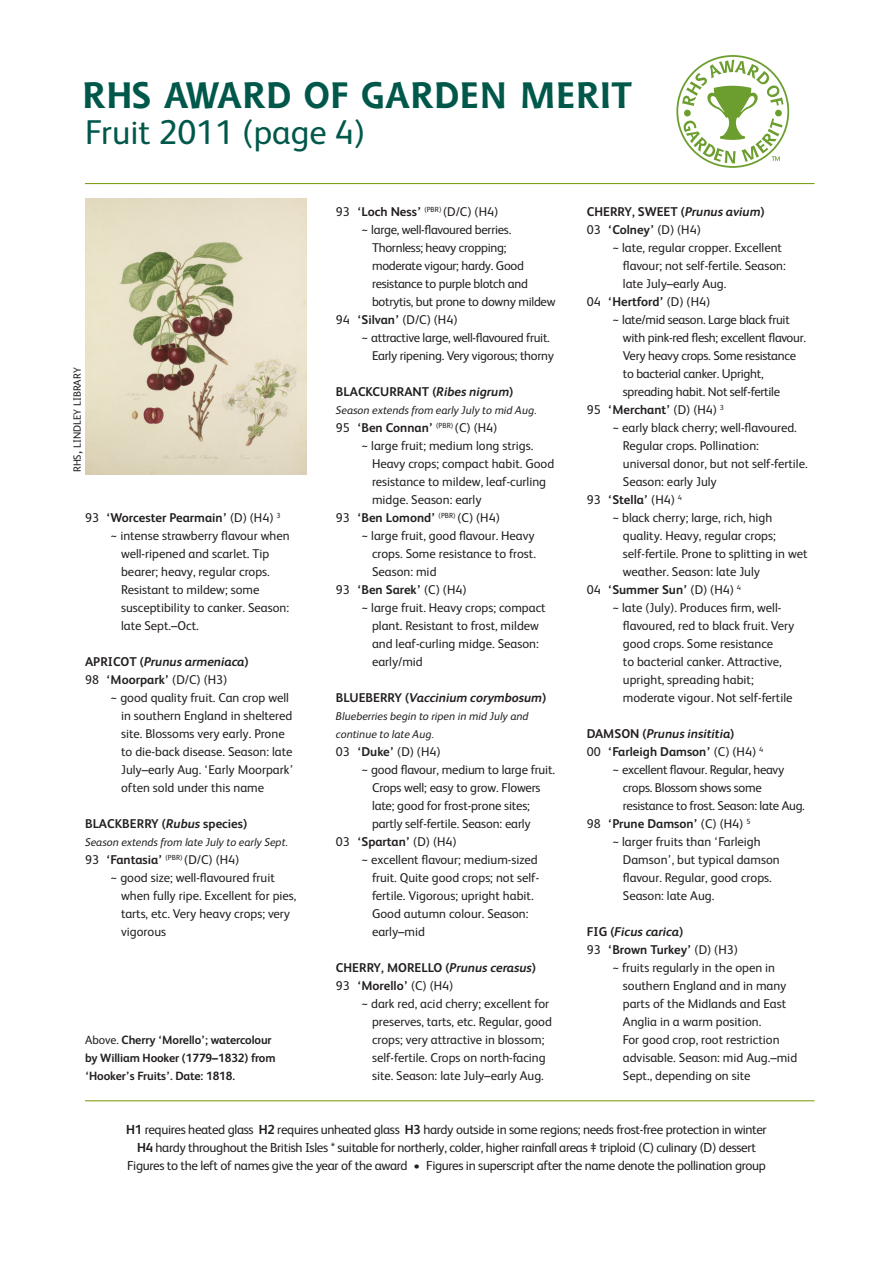
<style>
.page{position:relative;width:893px;height:1263px;background:#fff}
.page>*{position:absolute;margin:0;border:0;box-sizing:border-box;transform-origin:0 0}
.t1{font:700 36px "Shannon Std";color:#00584a}
.t2{font:34.5px "FS Albert";color:#00584a}
.t3{font:13.2px/18px "FS Albert";letter-spacing:-.025em;color:#231f20;text-align:center}
.AGMnoteFruit{font:12.75px/18px "FS Albert";color:#231f20}
.AGMnoteFruit-2{font:12.75px/18px "FS Albert";letter-spacing:-.02em;color:#231f20}
.AGMmainFruit{font:700 12.75px "FS Albert";color:#231f20}
.AGMmainFruit-2{font:12.75px "FS Albert";color:#231f20}
.AGMgenus{font:700 12.75px "FS Albert";color:#231f20}
.AGMgenus-2{font:italic 700 12.75px "FS Albert";color:#231f20}
.agmFCaption{font:700 12px/18px "FS Albert";letter-spacing:-.01em;color:#231f20}
.AGMGenusNote{font:italic 11.25px/18px "FS Albert";color:#231f20}
.t4{font:10.5px "FS Albert";color:#231f20}
.s1{font-size:15px}
.s2{font-weight:400}
.s3{font-style:normal}
.s4{font-weight:700}
.s5{font-style:italic}
</style>
<div class="page">
<hr style="left:85px;top:1100px;width:729px;height:1px;background:#739600">
<hr style="left:85px;top:183px;width:729px;height:1px;background:#739600">
<svg style="left:676px;top:55px;width:113px;height:113px"></svg>
<img style="left:85px;top:198px;width:221px;height:277px">
<h1 class="t1" style="left:82px;top:73px;width:552px">RHS AWARD OF GARDEN MERIT</h1>
<h2 class="t2" style="left:85px;top:112px;width:281px">Fruit 2011 (page 4)</h2>
<p class="t4" style="left:71px;top:472px;width:106px;rotate:-90deg">rhs<span class="s1">,</span> lindley library</p>
<p class="AGMmainFruit" style="left:85px;top:510px;width:197px"><span class="s2">93</span> ‘Worcester Pearmain’ <span class="s2">(D) (H4)</span> <sup>3</sup></p>
<p class="AGMnoteFruit" style="left:121px;top:527px;width:170px;text-indent:-11px">~ intense strawberry flavour when well-ripened and scarlet. Tip bearer; heavy, regular crops.<br>Resistant to mildew; some susceptibility to canker. Season: late Sept.–Oct.</p>
<p class="AGMgenus-2" style="left:85px;top:654px;width:165px"><span class="s3">APRICOT (</span>Prunus armeniaca<span class="s3">)</span></p>
<p class="AGMmainFruit-2" style="left:85px;top:672px;width:144px">98 <span class="s4">‘Moorpark’</span> (D/C) (H3)</p>
<p class="AGMnoteFruit" style="left:121px;top:689px;width:174px;text-indent:-11px">~ good quality fruit. Can crop well in southern England in sheltered site. Blossoms very early. Prone to die-back disease. Season: late<br>July–early Aug. ‘Early Moorpark’ often sold under this name</p>
<p class="AGMgenus" style="left:85px;top:816px;width:164px">BLACKBERRY (<span class="s5">Rubus</span> species)</p>
<p class="AGMGenusNote" style="left:85px;top:833px;width:204px">Season extends from late July to early Sept.</p>
<p class="AGMmainFruit-2" style="left:85px;top:852px;width:156px">93 <span class="s4">‘Fantasia’</span> <sup>(PBR)</sup> (D/C) (H4)</p>
<p class="AGMnoteFruit" style="left:121px;top:869px;width:177px;text-indent:-11px">~ good size; well-flavoured fruit when fully ripe. Excellent for pies, tarts, etc. Very heavy crops; very vigorous</p>
<p class="agmFCaption" style="left:85px;top:1031px;width:192px"><span class="s2">Above.</span> Cherry ‘Morello’; watercolour by William Hooker (1779–1832) from ‘Hooker’s Fruits’. Date: 1818.</p>
<p class="AGMmainFruit-2" style="left:336px;top:204px;width:164px">93 <span class="s4">‘Loch Ness’</span> <sup>(PBR)</sup> (D/C) (H4)</p>
<p class="AGMnoteFruit-2" style="left:372px;top:221px;width:185px;text-indent:-11px">~ large, well-flavoured berries.<br>Thornless; heavy cropping; moderate vigour; hardy. Good resistance to purple blotch and botrytis, but prone to downy mildew</p>
<p class="AGMmainFruit-2" style="left:336px;top:312px;width:123px">94 <span class="s4">‘Silvan’</span> (D/C) (H4)</p>
<p class="AGMnoteFruit-2" style="left:372px;top:329px;width:183px;text-indent:-11px">~ attractive large, well-flavoured fruit.<br>Early ripening. Very vigorous; thorny</p>
<p class="AGMgenus" style="left:336px;top:384px;width:179px">BLACKCURRANT (<span class="s5">Ribes nigrum</span>)</p>
<p class="AGMGenusNote" style="left:336px;top:401px;width:202px">Season extends from early July to mid Aug.</p>
<p class="AGMmainFruit" style="left:336px;top:420px;width:163px"><span class="s2">95</span> ‘Ben Connan’ <sup>(PBR)</sup> <span class="s2">(C) (H4)</span></p>
<p class="AGMnoteFruit" style="left:372px;top:437px;width:184px;text-indent:-11px">~ large fruit; medium long strigs.<br>Heavy crops; compact habit. Good resistance to mildew, leaf-curling midge. Season: early</p>
<p class="AGMmainFruit" style="left:336px;top:510px;width:165px"><span class="s2">93</span> ‘Ben Lomond’ <sup>(PBR)</sup> <span class="s2">(C) (H4)</span></p>
<p class="AGMnoteFruit" style="left:372px;top:527px;width:165px;text-align:justify;text-indent:-11px">~ large fruit, good flavour. Heavy crops. Some resistance to frost.<br>Season: mid</p>
<p class="AGMmainFruit" style="left:336px;top:582px;width:132px"><span class="s2">93</span> ‘Ben Sarek’ <span class="s2">(C) (H4)</span></p>
<p class="AGMnoteFruit" style="left:372px;top:599px;width:175px;text-indent:-11px">~ large fruit. Heavy crops; compact plant. Resistant to frost, mildew and leaf-curling midge. Season: early/mid</p>
<p class="AGMgenus-2" style="left:336px;top:690px;width:212px"><span class="s3">BLUEBERRY (</span>Vaccinium corymbosum<span class="s3">)</span></p>
<p class="AGMGenusNote" style="left:336px;top:707px;width:194px">Blueberries begin to ripen in mid July and continue to late Aug.</p>
<p class="AGMmainFruit-2" style="left:336px;top:744px;width:106px">03 <span class="s4">‘Duke’</span> (D) (H4)</p>
<p class="AGMnoteFruit" style="left:372px;top:761px;width:184px;text-indent:-11px">~ good flavour, medium to large fruit.<br>Crops well; easy to grow. Flowers late; good for frost-prone sites; partly self-fertile. Season: early</p>
<p class="AGMmainFruit-2" style="left:336px;top:834px;width:122px">03 <span class="s4">‘Spartan’</span> (D) (H4)</p>
<p class="AGMnoteFruit" style="left:372px;top:851px;width:169px;text-indent:-11px">~ excellent flavour; medium-sized fruit. Quite good crops; not self&shy;fertile. Vigorous; upright habit.<br>Good autumn colour. Season: early–mid</p>
<p class="AGMgenus" style="left:336px;top:960px;width:201px">CHERRY, MORELLO (<span class="s5">Prunus cerasus</span>)</p>
<p class="AGMmainFruit-2" style="left:336px;top:978px;width:119px">93 <span class="s4">‘Morello’</span> (C) (H4)</p>
<p class="AGMnoteFruit" style="left:372px;top:995px;width:181px;text-indent:-11px">~ dark red, acid cherry; excellent for preserves, tarts, etc. Regular, good crops; very attractive in blossom; self-fertile. Crops on north-facing site. Season: late July–early Aug.</p>
<p class="AGMgenus" style="left:587px;top:204px;width:179px">CHERRY, SWEET (<span class="s5">Prunus avium</span>)</p>
<p class="AGMmainFruit-2" style="left:587px;top:222px;width:115px">03 <span class="s4">‘Colney’</span> (D) (H4)</p>
<p class="AGMnoteFruit" style="left:623px;top:239px;width:164px;text-indent:-11px">~ late, regular cropper. Excellent flavour; not self-fertile. Season: late July–early Aug.</p>
<p class="AGMmainFruit" style="left:587px;top:294px;width:125px"><span class="s2">04</span> ‘Hertford’ <span class="s2">(D) (H4)</span></p>
<p class="AGMnoteFruit-2" style="left:623px;top:311px;width:185px;text-indent:-11px">~ late/mid season. Large black fruit with pink-red flesh; excellent flavour.<br>Very heavy crops. Some resistance to bacterial canker. Upright, spreading habit. Not self-fertile</p>
<p class="AGMmainFruit" style="left:587px;top:402px;width:139px"><span class="s2">95</span> ‘Merchant’ <span class="s2">(D) (H4)</span> <sup>3</sup></p>
<p class="AGMnoteFruit" style="left:623px;top:419px;width:186px;text-indent:-11px">~ early black cherry; well-flavoured.<br>Regular crops. Pollination: universal donor, but not self-fertile.<br>Season: early July</p>
<p class="AGMmainFruit" style="left:587px;top:492px;width:97px"><span class="s2">93</span> ‘Stella’ <span class="s2">(H4)</span> <sup>4</sup></p>
<p class="AGMnoteFruit" style="left:623px;top:509px;width:186px;text-indent:-11px">~ black cherry; large, rich, high quality. Heavy, regular crops; self-fertile. Prone to splitting in wet weather. Season: late July</p>
<p class="AGMmainFruit" style="left:587px;top:582px;width:156px"><span class="s2">04</span> ‘Summer Sun’ <span class="s2">(D) (H4)</span> <sup>4</sup></p>
<p class="AGMnoteFruit" style="left:623px;top:599px;width:173px;text-indent:-11px">~ late (July). Produces firm, well&shy;flavoured, red to black fruit. Very good crops. Some resistance<br>to bacterial canker. Attractive, upright, spreading habit; moderate vigour. Not self-fertile</p>
<p class="AGMgenus-2" style="left:587px;top:726px;width:149px"><span class="s3">DAMSON (</span>Prunus insititia<span class="s3">)</span></p>
<p class="AGMmainFruit" style="left:587px;top:744px;width:178px"><span class="s2">00</span> ‘Farleigh Damson’ <span class="s2">(C) (H4)</span> <sup>4</sup></p>
<p class="AGMnoteFruit-2" style="left:623px;top:761px;width:183px;text-indent:-11px">~ excellent flavour. Regular, heavy crops. Blossom shows some resistance to frost. Season: late Aug.</p>
<p class="AGMmainFruit" style="left:587px;top:816px;width:165px"><span class="s2">98</span> ‘Prune Damson’ <span class="s2">(C) (H4)</span> <sup>5</sup></p>
<p class="AGMnoteFruit" style="left:623px;top:833px;width:158px;text-indent:-11px">~ larger fruits than ‘Farleigh<br>Damson’, but typical damson flavour. Regular, good crops.<br>Season: late Aug.</p>
<p class="AGMgenus-2" style="left:587px;top:924px;width:98px"><span class="s3">FIG (</span>Ficus carica<span class="s3">)</span></p>
<p class="AGMmainFruit" style="left:587px;top:942px;width:153px"><span class="s2">93</span> ‘Brown Turkey’ <span class="s2">(D) (H3)</span></p>
<p class="AGMnoteFruit" style="left:623px;top:959px;width:176px;text-indent:-11px">~ fruits regularly in the open in southern England and in many parts of the Midlands and East<br>Anglia in a warm position.<br>For good crop, root restriction advisable. Season: mid Aug.–mid<br>Sept., depending on site</p>
<p class="t3" style="left:126px;top:1120px;width:642px"><span class="s4">H1</span> requires heated glass <span class="s4">H2</span> requires unheated glass <span class="s4">H3</span> hardy outside in some regions; needs frost-free protection in winter<br><span class="s4">H4</span> hardy throughout the British Isles * suitable for northerly, colder, higher rainfall areas ‡ triploid (C) culinary (D) dessert<br>Figures to the left of names give the year of the award • Figures in superscript after the name denote the pollination group</p>
</div>
